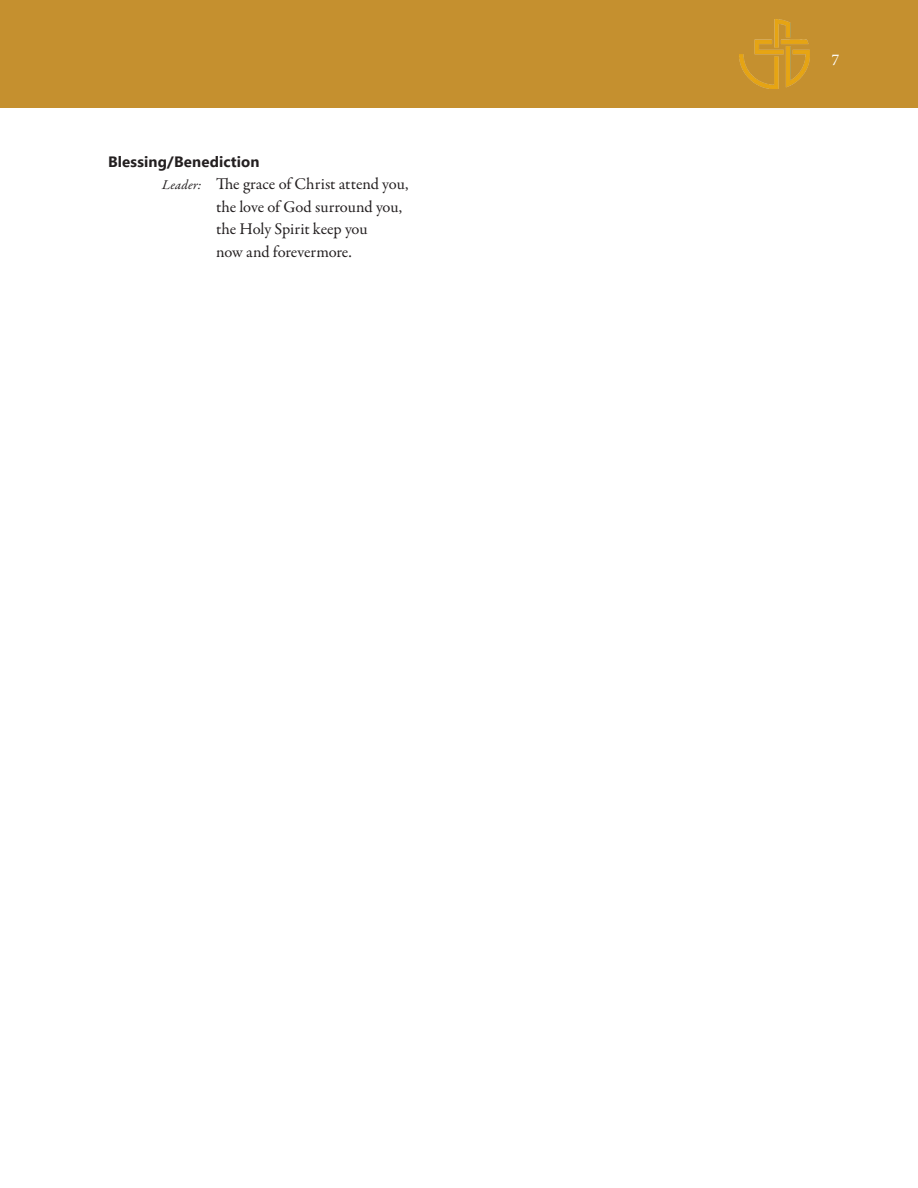
<style>
.page{position:relative;width:918px;height:1188px;background:#fff}
.page>*{position:absolute;margin:0;border:0;box-sizing:border-box;transform-origin:0 0}
.Main_Text_Indent{font:16.5px "Garamond Premr Pro";letter-spacing:-.005em;color:#231f20}
.t1{font:16.5px "Minion Pro";color:#fff}
.Main_Header{font:700 15px "Segoe UI";letter-spacing:.01em;color:#231f20}
.s1{font-style:italic;font-size:13.5px}
</style>
<div class="page">
<div style="left:0;top:0;width:918px;height:108px;background:#c5902f"></div>
<img style="left:740px;top:19px;width:70px;height:70px">
<p class="Main_Header" style="left:108px;top:147px;width:153px">Blessing/Benediction</p>
<p class="Main_Text_Indent" style="left:162px;top:174px;width:248px"><span class="s1">Leader:</span> The grace of Christ attend you,</p>
<p class="Main_Text_Indent" style="left:216px;top:196px;width:188px">the love of God surround you,</p>
<p class="Main_Text_Indent" style="left:216px;top:219px;width:153px">the Holy Spirit keep you</p>
<p class="Main_Text_Indent" style="left:216px;top:241px;width:137px">now and forevermore.</p>
<p class="t1" style="left:832px;top:48px;width:9px">7</p>
</div>
